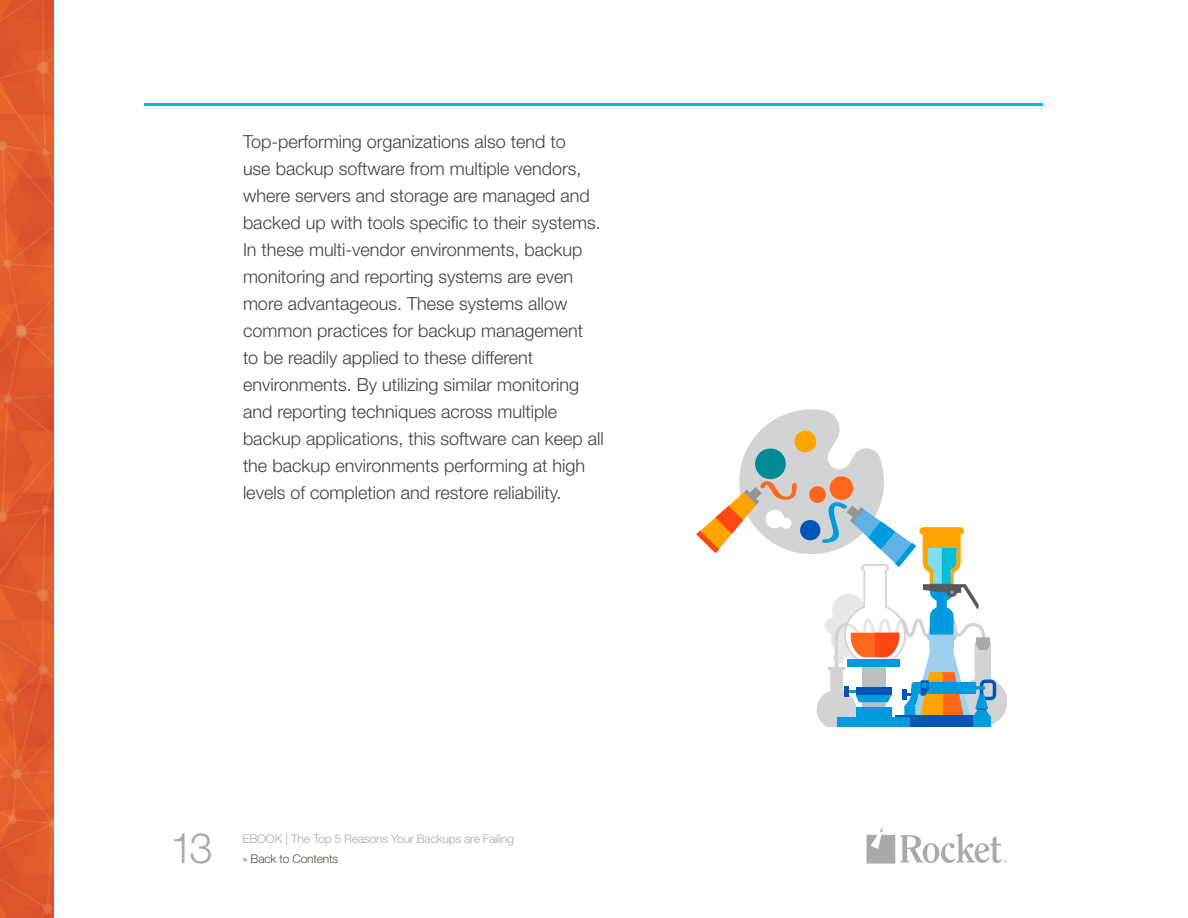
<style>
.page{position:relative;width:1188px;height:918px;background:#fff}
.page>*{position:absolute;margin:0;border:0;box-sizing:border-box;transform-origin:0 0}
.t1{font:300 42px "Helvetica Neue LT Std";color:#a7a9ac}
.t2{font:300 18px/27px "Helvetica Neue LT Std";color:#414042}
.t3{font:300 12px "Helvetica Neue LT Std";letter-spacing:-.015em;color:#a7a9ac}
.t4{font:300 12px "Helvetica Neue LT Std";letter-spacing:-.015em;color:#51534a}
</style>
<div class="page">
<img style="left:0;top:0;width:54px;height:918px">
<hr style="left:144px;top:103px;width:899px;height:3px;background:#00bed6">
<svg style="left:867px;top:827px;width:140px;height:37px"></svg>
<svg style="left:696px;top:409px;width:311px;height:318px"></svg>
<p class="t2" style="left:243px;top:128px;width:362px">Top-performing organizations also tend to<br>use backup software from multiple vendors, where servers and storage are managed and backed up with tools specific to their systems.<br>In these multi-vendor environments, backup monitoring and reporting systems are even more advantageous. These systems allow common practices for backup management<br>to be readily applied to these different environments. By utilizing similar monitoring and reporting techniques across multiple backup applications, this software can keep all the backup environments performing at high levels of completion and restore reliability.</p>
<h1 class="t1" style="left:170px;top:823px;width:44px">13</h1>
<p class="t3" style="left:243px;top:832px;width:273px">EBOOK | The Top 5 Reasons Your Backups are Failing</p>
<p class="t4" style="left:243px;top:852px;width:97px">» Back to Contents</p>
</div>
